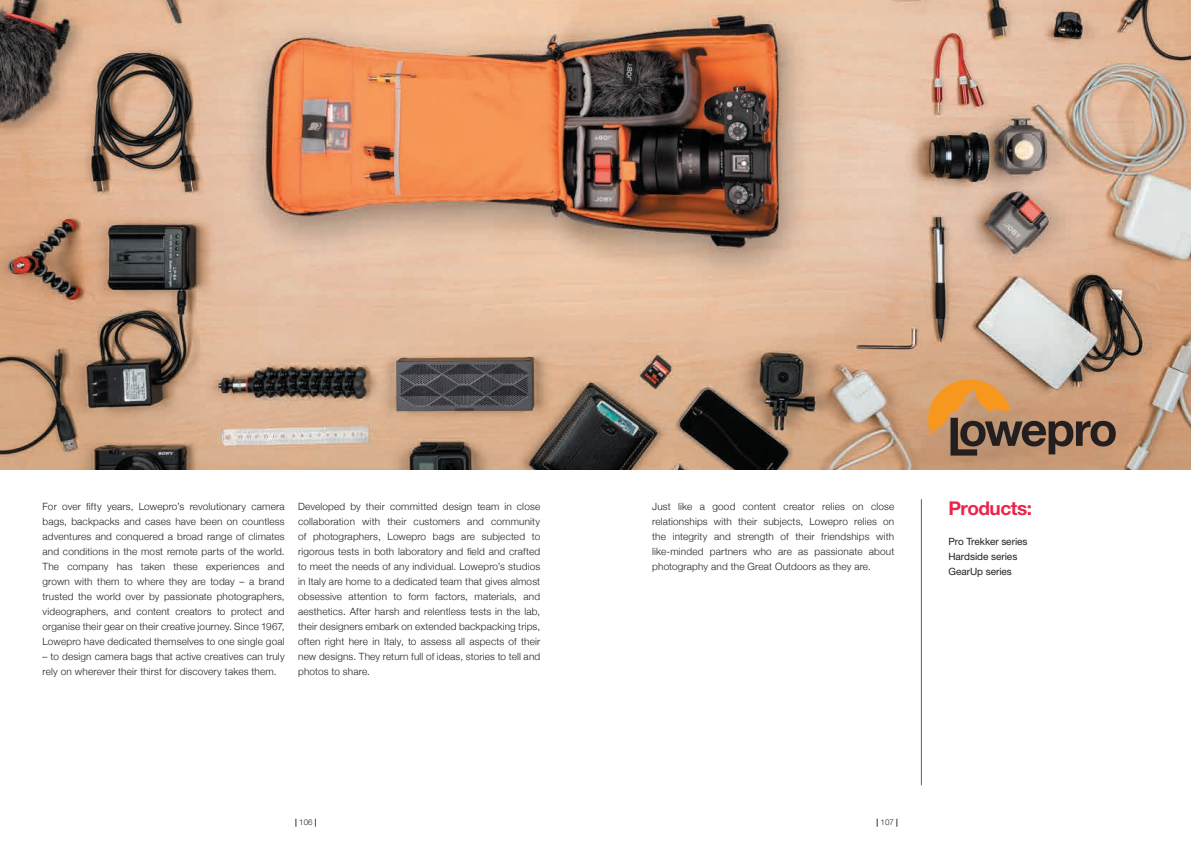
<style>
.page{position:relative;width:1191px;height:842px;background:#fff}
.page>*{position:absolute;margin:0;border:0;box-sizing:border-box;transform-origin:0 0}
.t1{font:700 19px "Helvetica Neue LT Std";letter-spacing:-.025em;color:#ed234c}
.t2{font:300 10px/15px "Helvetica Neue";letter-spacing:.015em;color:#231f20;text-align:justify}
.t3{font:10px/15px "Helvetica Neue LT Std";letter-spacing:-.005em;color:#231f20}
.t4{font:300 8px "Helvetica Neue LT Std";color:#231f20}
.s1{font-weight:700}
</style>
<div class="page">
<img style="left:0;top:0;width:1191px;height:470px">
<hr style="left:921px;top:499px;width:1px;height:286px;background:#5c5f64">
<svg style="left:928px;top:380px;width:187px;height:76px;background:#ae815a"></svg>
<p class="t2" style="left:43px;top:499px;width:244px">For over fifty years, Lowepro’s revolutionary camera bags, backpacks and cases have been on countless adventures and conquered a broad range of climates and conditions in the most remote parts of the world.<br>The company has taken these experiences and grown with them to where they are today – a brand trusted the world over by passionate photographers, videographers, and content creators to protect and organise their gear on their creative journey. Since 1967, Lowepro have dedicated themselves to one single goal</p>
<p class="t2" style="left:43px;top:649px;width:244px">– to design camera bags that active creatives can truly rely on wherever their thirst for discovery takes them.</p>
<p class="t2" style="left:298px;top:499px;width:244px">Developed by their committed design team in close collaboration with their customers and community of photographers, Lowepro bags are subjected to rigorous tests in both laboratory and field and crafted to meet the needs of any individual. Lowepro’s studios in Italy are home to a dedicated team that gives almost obsessive attention to form factors, materials, and aesthetics. After harsh and relentless tests in the lab, their designers embark on extended backpacking trips, often right here in Italy, to assess all aspects of their new designs. They return full of ideas, stories to tell and photos to share.</p>
<p class="t2" style="left:652px;top:499px;width:244px">Just like a good content creator relies on close relationships with their subjects, Lowepro relies on the integrity and strength of their friendships with like-minded partners who are as passionate about photography and the Great Outdoors as they are.</p>
<h1 class="t1" style="left:948px;top:497px;width:85px">Products:</h1>
<p class="t3" style="left:948px;top:534px;width:81px">Pro Trekker series<br>Hardside series<br>GearUp series</p>
<p class="t4" style="left:295px;top:817px;width:23px"><span class="s1">|</span> 106 <span class="s1">|</span></p>
<p class="t4" style="left:876px;top:817px;width:23px"><span class="s1">|</span> 107 <span class="s1">|</span></p>
</div>
